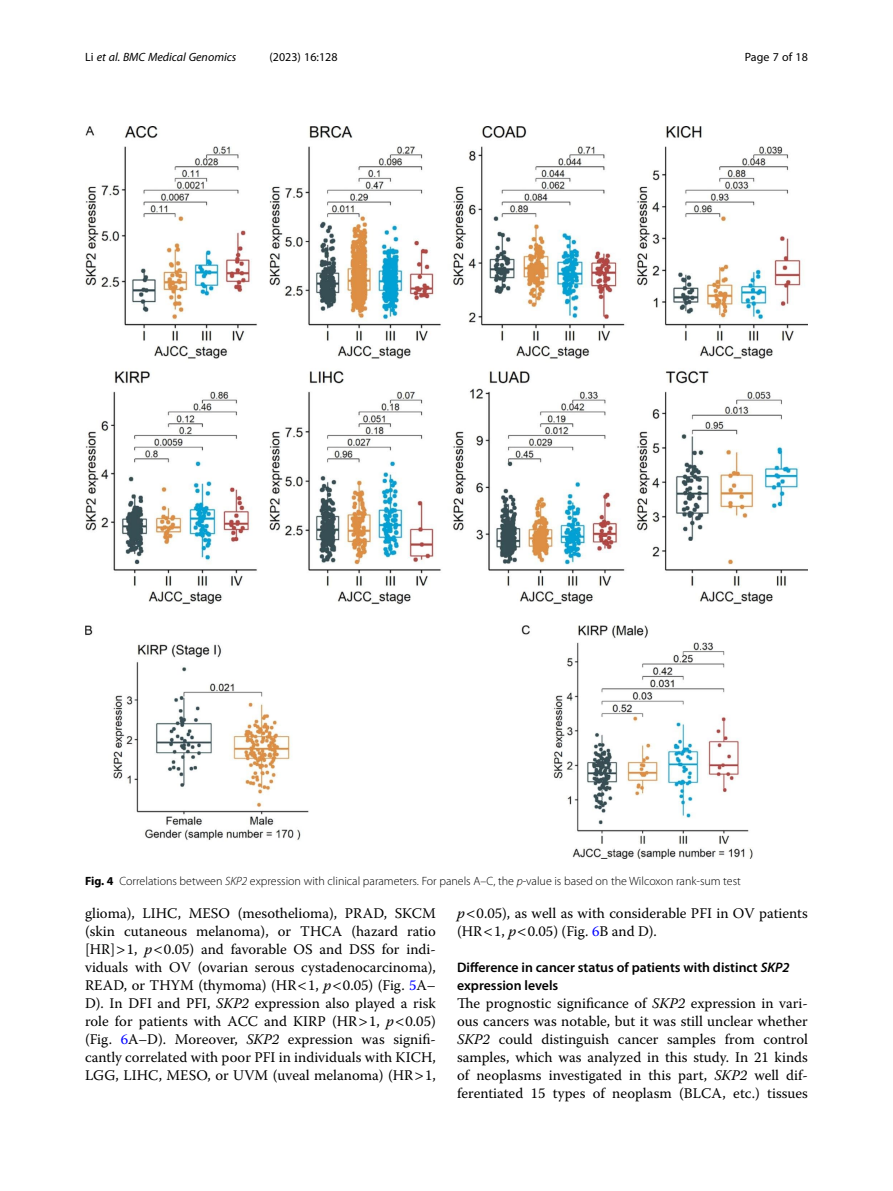
<style>
.page{position:relative;width:893px;height:1191px;background:#fff}
.page>*{position:absolute;margin:0;border:0;box-sizing:border-box;transform-origin:0 0}
.Body_Text{font:14.7px/18px "Warnock Pro";color:#000;text-align:justify}
.Head_2{font:600 13.8px/18px "Myriad Pro";color:#000}
.Figure_Caption{font:300 12px "Myriad Pro";color:#000}
.t1{font:italic 12px "Myriad Pro";color:#000}
.t2{font:12px "Myriad Pro";color:#000}
.s1{font-style:normal}
.s2{font-weight:700}
.s3{font-style:italic}
.s4{color:#00f}
</style>
<div class="page">
<img style="left:85px;top:126px;width:723px;height:732px">
<p class="t1" style="left:85px;top:50px;width:153px"><span class="s1">Li</span> et al. BMC Medical Genomics</p>
<p class="t2" style="left:269px;top:50px;width:70px">(2023) 16:128</p>
<p class="t2" style="left:745px;top:50px;width:65px">Page 7 of 18</p>
<p class="Figure_Caption" style="left:85px;top:874px;width:657px"><span class="s2">Fig. 4</span> Correlations between <span class="s3">SKP2</span> expression with clinical parameters. For panels A–C, the <span class="s3">p</span>-value is based on the Wilcoxon rank-sum test</p>
<p class="Body_Text" style="left:85px;top:904px;width:352px">glioma), LIHC, MESO (mesothelioma), PRAD, SKCM (skin cutaneous melanoma), or THCA (hazard ratio [HR] 1, <span class="s3">p</span> 0.05) and favorable OS and DSS for indi&shy;viduals with OV (ovarian serous cystadenocarcinoma), READ, or THYM (thymoma) (HR 1, <span class="s3">p</span> 0.05) (Fig. <span class="s4">5</span>A– D). In DFI and PFI, <span class="s3">SKP2</span> expression also played a risk role for patients with ACC and KIRP (HR 1, <span class="s3">p</span> 0.05) (Fig. <span class="s4">6</span>A–D). Moreover, <span class="s3">SKP2</span> expression was signifi&shy;cantly correlated with poor PFI in individuals with KICH, LGG, LIHC, MESO, or UVM (uveal melanoma) (HR 1,</p>
<p class="Body_Text" style="left:457px;top:904px;width:352px"><span class="s3">p</span> 0.05), as well as with considerable PFI in OV patients (HR 1, <span class="s3">p</span> 0.05) (Fig. <span class="s4">6</span>B and D).</p>
<p class="Head_2" style="left:457px;top:958px;width:334px">Difference in cancer status of patients with distinct <span class="s3">SKP2 </span>expression levels</p>
<p class="Body_Text" style="left:457px;top:994px;width:352px">The prognostic significance of <span class="s3">SKP2</span> expression in vari&shy;ous cancers was notable, but it was still unclear whether <span class="s3">SKP2</span> could distinguish cancer samples from control samples, which was analyzed in this study. In 21 kinds of neoplasms investigated in this part, <span class="s3">SKP2</span> well dif&shy;ferentiated 15 types of neoplasm (BLCA, etc.) tissues</p>
</div>
